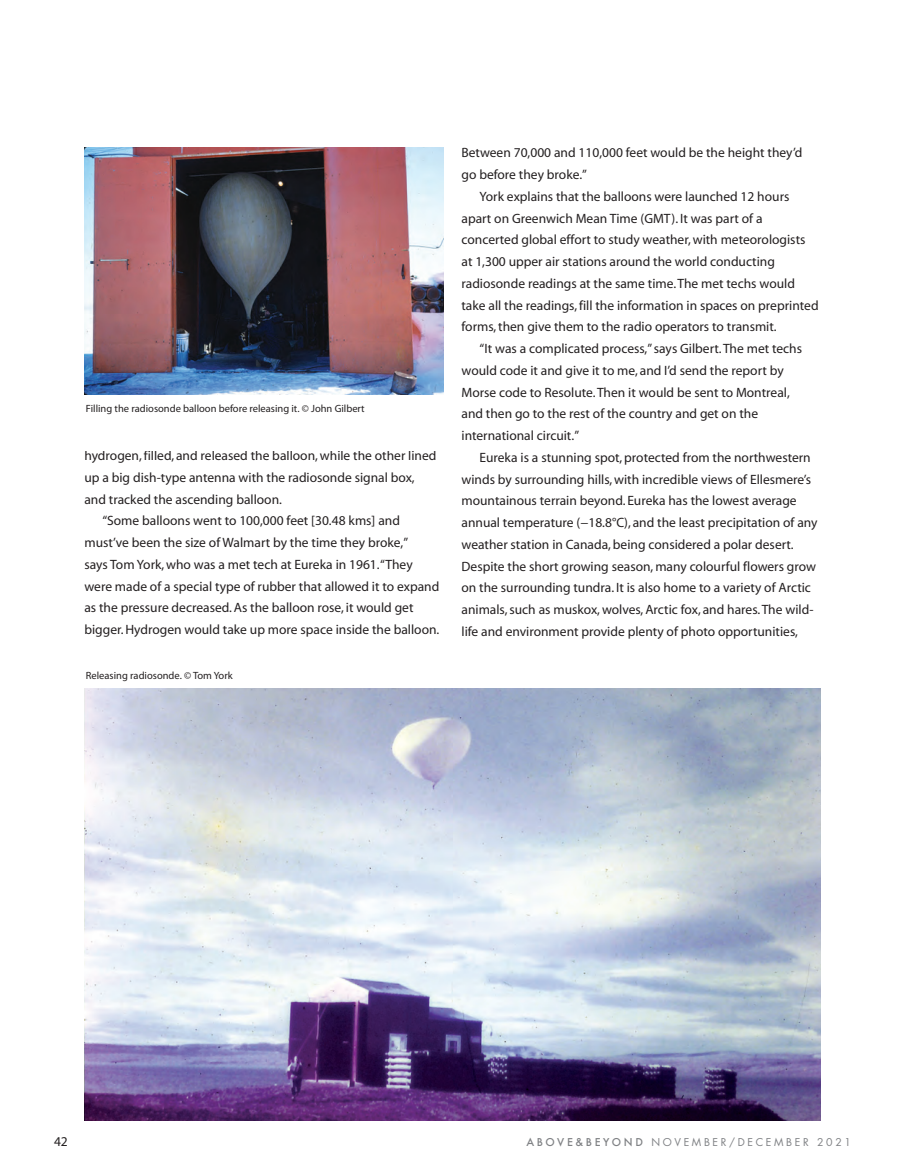
<style>
.page{position:relative;width:905px;height:1175px;background:#fff}
.page>*{position:absolute;margin:0;border:0;box-sizing:border-box;transform-origin:0 0}
.t1{font:13.5px/21.8px "Myriad";color:#231f20}
.t2{font:13.5px "Myriad Pro";color:#231f20}
.t3{font:10.5px "Myriad Pro";color:#231f20}
.t4{font:10.5px "Futura";letter-spacing:.25em;color:#808285}
.s1{font-weight:500}
</style>
<div class="page">
<img style="left:84px;top:148px;width:359px;height:247px">
<img style="left:84px;top:688px;width:736px;height:433px">
<p class="t3" style="left:86px;top:405px;width:280px">Filling the radiosonde balloon before releasing it. © John Gilbert</p>
<p class="t1" style="left:84px;top:446px;width:353px">hydrogen, filled, and released the balloon, while the other lined up a big dish-type antenna with the radiosonde signal box, and tracked the ascending balloon.</p>
<p class="t1" style="left:84px;top:511px;width:356px;text-indent:18px">“Some balloons went to 100,000 feet [30.48 kms] and must’ve been the size of Walmart by the time they broke,”<br>says Tom York, who was a met tech at Eureka in 1961.“They were made of a special type of rubber that allowed it to expand as the pressure decreased. As the balloon rose, it would get bigger. Hydrogen would take up more space inside the balloon.</p>
<p class="t3" style="left:86px;top:671px;width:148px">Releasing radiosonde. © Tom York</p>
<p class="t1" style="left:461px;top:143px;width:342px">Between 70,000 and 110,000 feet would be the height they’d go before they broke.”</p>
<p class="t1" style="left:461px;top:186px;width:358px;text-indent:18px">York explains that the balloons were launched 12 hours apart on Greenwich Mean Time (GMT). It was part of a concerted global effort to study weather, with meteorologists at 1,300 upper air stations around the world conducting radiosonde readings at the same time. The met techs would take all the readings, fill the information in spaces on preprinted forms, then give them to the radio operators to transmit.</p>
<p class="t1" style="left:461px;top:339px;width:342px;text-indent:18px">“It was a complicated process,” says Gilbert. The met techs would code it and give it to me, and I’d send the report by Morse code to Resolute. Then it would be sent to Montreal, and then go to the rest of the country and get on the international circuit.”</p>
<p class="t1" style="left:461px;top:447px;width:357px;text-indent:18px">Eureka is a stunning spot, protected from the northwestern winds by surrounding hills, with incredible views of Ellesmere’s mountainous terrain beyond. Eureka has the lowest average annual temperature (−18.8°C), and the least precipitation of any weather station in Canada, being considered a polar desert.<br>Despite the short growing season, many colourful flowers grow on the surrounding tundra. It is also home to a variety of Arctic animals, such as muskox, wolves, Arctic fox, and hares. The wild - life and environment provide plenty of photo opportunities,</p>
<p class="t2" style="left:54px;top:1136px;width:15px">42</p>
<p class="t4" style="left:526px;top:1136px;width:326px"><span class="s1">ABOVE&amp;BEYOND</span> NOVEMBER/DECEMBER 2021</p>
</div>
